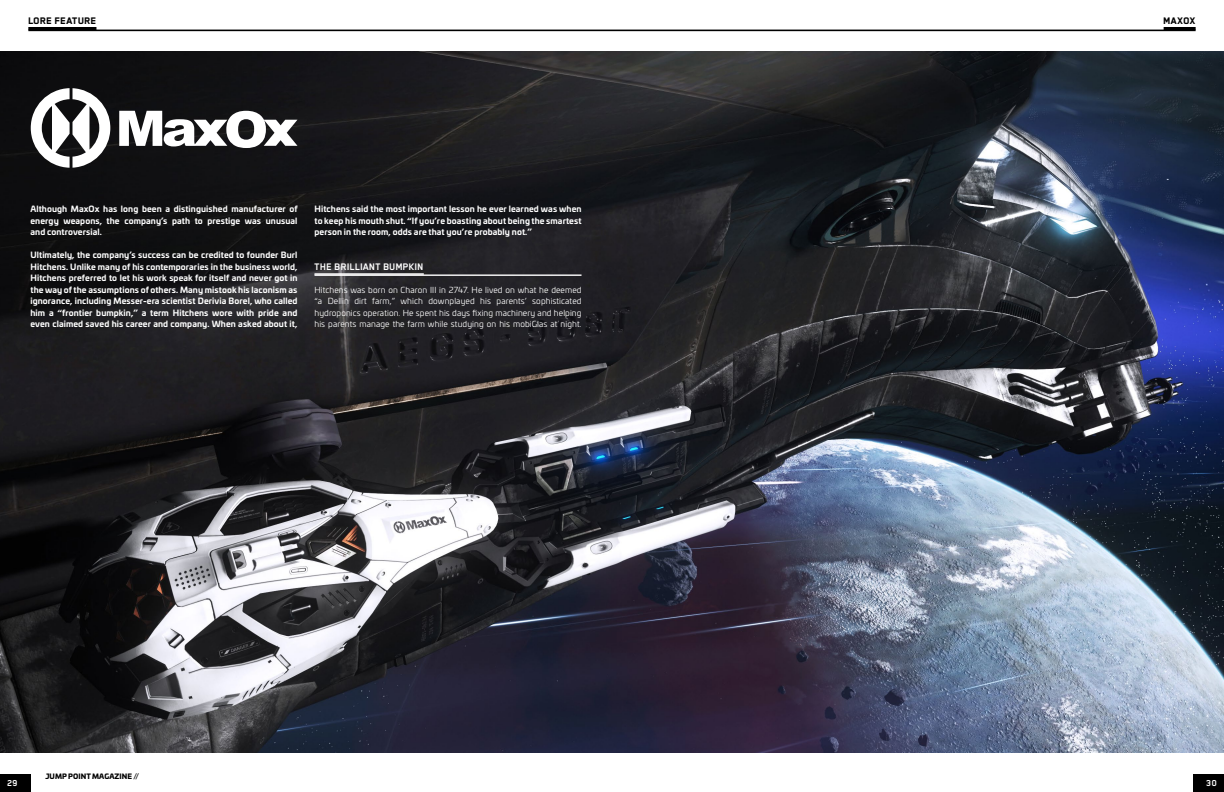
<style>
.page{position:relative;width:1224px;height:792px;background:#fff}
.page>*{position:absolute;margin:0;border:0;box-sizing:border-box;transform-origin:0 0}
.t1{font:700 11px "Blender Pro";color:#fff}
.t2{font:800 11px "Blender Pro";letter-spacing:.01em;color:#000}
.t3{font:700 10px "Blender Pro";color:#fff}
.t4{font:700 8.2px/11.5px "Univia Pro";letter-spacing:.01em;color:#fff;text-align:justify}
.t5{font:8.2px/11.5px "Univia Pro";letter-spacing:.01em;color:#fff;text-align:justify}
.t6{font:900 7px "Univia Pro";letter-spacing:.01em;color:#000}
</style>
<div class="page">
<img style="left:0;top:52px;width:1224px;height:701px">
<hr style="left:28px;top:30px;width:584px;height:1px;background:#000">
<hr style="left:28px;top:27px;width:68px;height:3px;background:#000">
<hr style="left:612px;top:30px;width:584px;height:1px;background:#000">
<hr style="left:1164px;top:27px;width:32px;height:3px;background:#000">
<hr style="left:315px;top:274px;width:267px;height:2px;background:#fff">
<hr style="left:315px;top:273px;width:109px;height:2px;background:#fff">
<svg style="left:31px;top:88px;width:79px;height:80px"></svg>
<svg style="left:119px;top:111px;width:178px;height:37px"></svg>
<div style="left:0;top:774px;width:31px;height:18px;background:#000"></div>
<div style="left:1193px;top:774px;width:31px;height:18px;background:#000"></div>
<h1 class="t2" style="left:28px;top:15px;width:70px">LORE FEATURE</h1>
<h1 class="t2" style="left:1164px;top:15px;width:34px">MAXOX</h1>
<p class="t4" style="left:30px;top:203px;width:269px">Although MaxOx has long been a distinguished manufacturer of energy weapons, the company’s path to prestige was unusual and controversial.</p>
<p class="t4" style="left:30px;top:249px;width:269px">Ultimately, the company’s success can be credited to founder Burl Hitchens. Unlike many of his contemporaries in the business world, Hitchens preferred to let his work speak for itself and never got in the way of the assumptions of others. Many mistook his laconism as ignorance, including Messer-era scientist Derivia Borel, who called him a “frontier bumpkin,” a term Hitchens wore with pride and even claimed saved his career and company. When asked about it,</p>
<p class="t4" style="left:315px;top:203px;width:269px">Hitchens said the most important lesson he ever learned was when to keep his mouth shut. “If you’re boasting about being the smartest person in the room, odds are that you’re probably not.”</p>
<h1 class="t1" style="left:315px;top:260px;width:111px">THE BRILLIANT BUMPKIN</h1>
<p class="t5" style="left:315px;top:283px;width:269px">Hitchens was born on Charon III in 2747. He lived on what he deemed “a Dellin dirt farm,” which downplayed his parents’ sophisticated hydroponics operation. He spent his days fixing machinery and helping his parents manage the farm while studying on his mobiGlas at night.</p>
<p class="t6" style="left:45px;top:771px;width:95px">JUMP POINT MAGAZINE //</p>
<p class="t3" style="left:7px;top:778px;width:12px">29</p>
<p class="t3" style="left:1206px;top:777px;width:12px">30</p>
</div>
